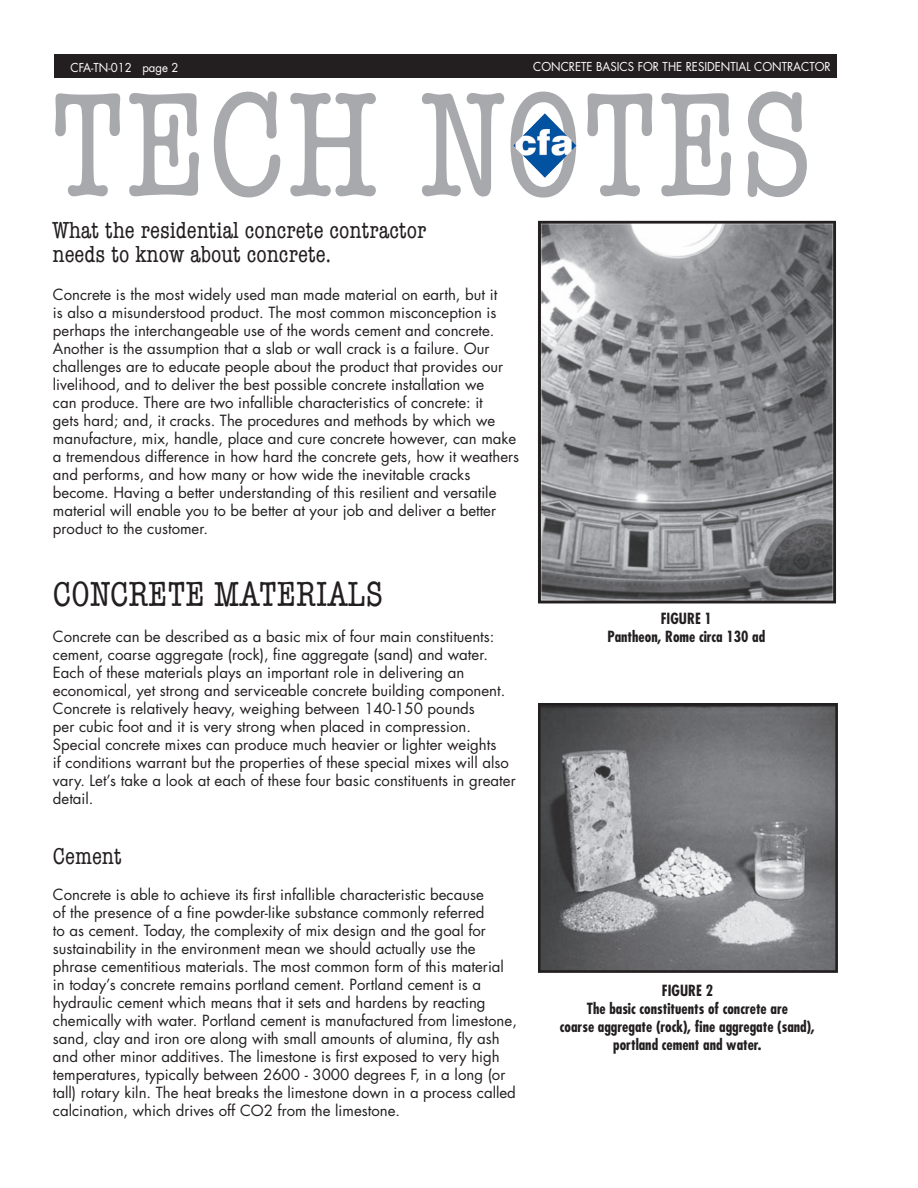
<style>
.page{position:relative;width:918px;height:1188px;background:#fff}
.page>*{position:absolute;margin:0;border:0;box-sizing:border-box;transform-origin:0 0}
.t1{font:condensed 153px "American Typewriter";color:#a8a9ad}
.t2{font:condensed 36px "American Typewriter";color:#231f20}
.t3{font:condensed 24px/24px "American Typewriter";color:#231f20}
.t4{font:15px/18px "Futura Std";color:#231f20}
.t5{font:700 condensed 15px/18px "Futura Std";color:#231f20;text-align:center}
.t6{font:12px "Futura Std";color:#fff;scale:.95 1}
</style>
<div class="page">
<img style="left:538px;top:703px;width:300px;height:270px">
<img style="left:538px;top:220px;width:298px;height:384px">
<div style="left:54px;top:54px;width:783px;height:24px;background:#231f20"></div>
<img style="left:513px;top:114px;width:64px;height:64px">
<p class="t6" style="left:71px;top:60px;width:115px">CFA-TN-012 page 2</p>
<p class="t6" style="left:533px;top:59px;width:315px">CONCRETE BASICS FOR THE RESIDENTIAL CONTRACTOR</p>
<h1 class="t1" style="left:50px;top:30px;width:765px">TECH NOTES</h1>
<h3 class="t3" style="left:53px;top:217px;width:376px">What the residential concrete contractor needs to know about concrete.</h3>
<p class="t4" style="left:53px;top:285px;width:468px">Concrete is the most widely used man made material on earth, but it<br>is also a misunderstood product. The most common misconception is perhaps the interchangeable use of the words cement and concrete.<br>Another is the assumption that a slab or wall crack is a failure. Our challenges are to educate people about the product that provides our livelihood, and to deliver the best possible concrete installation we<br>can produce. There are two infallible characteristics of concrete: it<br>gets hard; and, it cracks. The procedures and methods by which we manufacture, mix, handle, place and cure concrete however, can make a tremendous difference in how hard the concrete gets, how it weathers and performs, and how many or how wide the inevitable cracks become. Having a better understanding of this resilient and versatile material will enable you to be better at your job and deliver a better product to the customer.</p>
<h2 class="t2" style="left:53px;top:567px;width:332px">CONCRETE MATERIALS</h2>
<p class="t4" style="left:53px;top:627px;width:464px">Concrete can be described as a basic mix of four main constituents: cement, coarse aggregate (rock), fine aggregate (sand) and water.<br>Each of these materials plays an important role in delivering an economical, yet strong and serviceable concrete building component.<br>Concrete is relatively heavy, weighing between 140-150 pounds<br>per cubic foot and it is very strong when placed in compression.<br>Special concrete mixes can produce much heavier or lighter weights<br>if conditions warrant but the properties of these special mixes will also vary. Let’s take a look at each of these four basic constituents in greater detail.</p>
<h3 class="t3" style="left:53px;top:843px;width:70px">Cement</h3>
<p class="t4" style="left:53px;top:885px;width:466px">Concrete is able to achieve its first infallible characteristic because<br>of the presence of a fine powder-like substance commonly referred<br>to as cement. Today, the complexity of mix design and the goal for sustainability in the environment mean we should actually use the phrase cementitious materials. The most common form of this material in today’s concrete remains portland cement. Portland cement is a hydraulic cement which means that it sets and hardens by reacting chemically with water. Portland cement is manufactured from limestone, sand, clay and iron ore along with small amounts of alumina, fly ash and other minor additives. The limestone is first exposed to very high temperatures, typically between 2600 - 3000 degrees F, in a long (or tall) rotary kiln. The heat breaks the limestone down in a process called calcination, which drives off CO2 from the limestone.</p>
<p class="t5" style="left:607px;top:610px;width:159px">FIGURE 1<br>Pantheon, Rome circa 130 ad</p>
<p class="t5" style="left:560px;top:981px;width:257px">FIGURE 2<br>The basic constituents of concrete are<br>coarse aggregate (rock), fine aggregate (sand), portland cement and water.</p>
</div>
